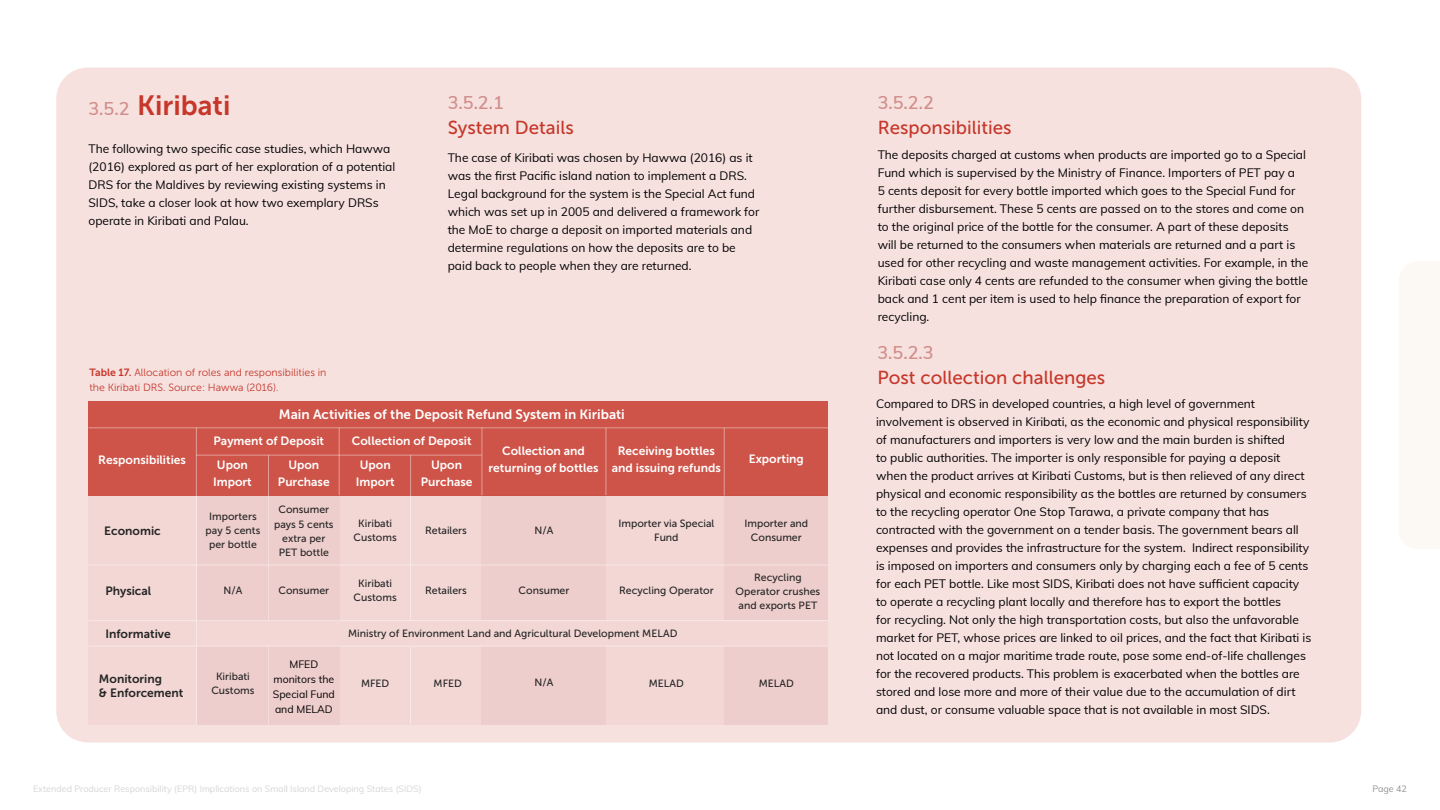
<style>
.page{position:relative;width:1440px;height:810px;background:#fff}
.page>*{position:absolute;margin:0;border:0;box-sizing:border-box;transform-origin:0 0}
.t1{font:27.75px "Museo Sans 700";color:#c6372a}
.t2{font:18.75px "Museo Sans 500";color:#c6372a}
.t3{font:600 18px "Muli";color:#d18e8a}
.t4{font:13.5px "Museo Sans 700";color:#fff}
.t5{font:12px/18px "Muli";color:#000}
.t6{font:12px/17.2px "Museo Sans 700";color:#fff;text-align:center}
.t7{font:12px/14.2px "Museo Sans 700";color:#242424}
.t8{font:10.5px/14.2px "Museo Sans 500";color:#242424;text-align:center}
.t9{font:10.5px/15px "Museo Sans 300";color:#c6372a}
.t10{font:10.5px/15px "Muli";color:#000;text-align:center}
.t11{font:9px "Muli";color:#d8d6d6}
.t12{font:9px "Muli";color:#969191}
.s1{font-family:"Museo Sans 700"}
</style>
<div class="page">
<div style="left:56px;top:68px;width:1305px;height:674px;background:#f6e1df;border-radius:32px"></div>
<div style="left:1399px;top:261px;width:41px;height:288px;background:#fcf8f3"></div>
<div style="left:88px;top:401px;width:740px;height:324px;background:#f2d7d5"></div>
<div style="left:88px;top:401px;width:740px;height:94px;background:#ce5348"></div>
<hr style="left:88px;top:427px;width:740px;height:1px;background:#fff">
<hr style="left:196px;top:455px;width:286px;height:1px;background:#fff">
<hr style="left:196px;top:427px;width:1px;height:298px;background:#fff">
<hr style="left:268px;top:455px;width:1px;height:166px;background:#fff">
<hr style="left:410px;top:455px;width:1px;height:166px;background:#fff">
<hr style="left:410px;top:647px;width:1px;height:78px;background:#fff">
<hr style="left:339px;top:427px;width:1px;height:68px;background:#fff">
<hr style="left:482px;top:427px;width:1px;height:68px;background:#fff">
<hr style="left:606px;top:428px;width:1px;height:67px;background:#fff">
<hr style="left:724px;top:428px;width:1px;height:68px;background:#fff">
<div style="left:197px;top:496px;width:143px;height:124px;background:#eececc"></div>
<div style="left:197px;top:647px;width:143px;height:78px;background:#eececc"></div>
<div style="left:482px;top:496px;width:124px;height:124px;background:#eececc"></div>
<div style="left:482px;top:647px;width:124px;height:78px;background:#eececc"></div>
<div style="left:725px;top:496px;width:103px;height:124px;background:#eececc"></div>
<div style="left:725px;top:647px;width:103px;height:78px;background:#eececc"></div>
<hr style="left:88px;top:565px;width:740px;height:1px;background:#fff">
<hr style="left:88px;top:620px;width:740px;height:1px;background:#fff">
<hr style="left:88px;top:646px;width:740px;height:1px;background:#fff">
<h3 class="t3" style="left:89px;top:95px;width:43px">3.5.2</h3>
<h1 class="t1" style="left:137px;top:90px;width:95px">Kiribati</h1>
<h3 class="t3" style="left:448px;top:90px;width:58px">3.5.2.1</h3>
<h3 class="t3" style="left:878px;top:90px;width:58px">3.5.2.2</h3>
<h2 class="t2" style="left:448px;top:117px;width:128px">System Details</h2>
<h2 class="t2" style="left:878px;top:117px;width:135px">Responsibilities</h2>
<p class="t5" style="left:88px;top:139px;width:308px">The following two specific case studies, which Hawwa (2016) explored as part of her exploration of a potential DRS for the Maldives by reviewing existing systems in SIDS, take a closer look at how two exemplary DRSs operate in Kiribati and Palau.</p>
<p class="t5" style="left:448px;top:148px;width:313px">The case of Kiribati was chosen by Hawwa (2016) as it was the first Pacific island nation to implement a DRS.<br>Legal background for the system is the Special Act fund which was set up in 2005 and delivered a framework for the MoE to charge a deposit on imported materials and determine regulations on how the deposits are to be paid back to people when they are returned.</p>
<p class="t9" style="left:89px;top:365px;width:239px"><span class="s1">Table 17.</span> Allocation of roles and responsibilities in the Kiribati DRS. Source: Hawwa (2016).</p>
<p class="t4" style="left:279px;top:407px;width:348px">Main Activities of the Deposit Refund System in Kiribati</p>
<p class="t6" style="left:214px;top:432px;width:112px">Payment of Deposit</p>
<p class="t6" style="left:352px;top:432px;width:121px">Collection of Deposit</p>
<p class="t6" style="left:98px;top:451px;width:89px">Responsibilities</p>
<p class="t6" style="left:213px;top:456px;width:40px">Upon<br>Import</p>
<p class="t6" style="left:356px;top:456px;width:40px">Upon<br>Import</p>
<p class="t6" style="left:489px;top:443px;width:111px;line-height:16.5px">Collection and returning of bottles</p>
<p class="t6" style="left:612px;top:443px;width:111px;line-height:16.5px">Receiving bottles and issuing refunds</p>
<p class="t6" style="left:749px;top:450px;width:57px">Exporting</p>
<p class="t6" style="left:278px;top:456px;width:53px">Upon<br>Purchase</p>
<p class="t6" style="left:421px;top:456px;width:53px">Upon<br>Purchase</p>
<p class="t7" style="left:104px;top:524px;width:58px">Economic</p>
<p class="t7" style="left:105px;top:584px;width:47px">Physical</p>
<p class="t7" style="left:105px;top:627px;width:67px">Informative</p>
<p class="t8" style="left:206px;top:509px;width:56px">Importers pay 5 cents per bottle</p>
<p class="t8" style="left:224px;top:583px;width:20px">N/A</p>
<p class="t8" style="left:274px;top:503px;width:61px">Consumer pays 5 cents extra per<br>PET bottle</p>
<p class="t8" style="left:278px;top:583px;width:52px">Consumer</p>
<p class="t8" style="left:354px;top:516px;width:45px">Kiribati<br>Customs</p>
<p class="t8" style="left:354px;top:576px;width:45px">Kiribati<br>Customs</p>
<p class="t8" style="left:425px;top:523px;width:43px">Retailers</p>
<p class="t8" style="left:535px;top:523px;width:20px">N/A</p>
<p class="t8" style="left:425px;top:583px;width:43px">Retailers</p>
<p class="t8" style="left:519px;top:583px;width:52px">Consumer</p>
<p class="t8" style="left:618px;top:516px;width:98px">Importer via Special<br>Fund</p>
<p class="t8" style="left:619px;top:583px;width:96px">Recycling Operator</p>
<p class="t8" style="left:348px;top:626px;width:331px">Ministry of Environment Land and Agricultural Development MELAD</p>
<p class="t8" style="left:744px;top:516px;width:65px">Importer and<br>Consumer</p>
<p class="t8" style="left:736px;top:570px;width:86px">Recycling<br>Operator crushes and exports PET</p>
<p class="t7" style="left:99px;top:672px;width:86px">Monitoring<br>&amp; Enforcement</p>
<p class="t10" style="left:273px;top:657px;width:64px">MFED monitors the<br>Special Fund and MELAD</p>
<p class="t8" style="left:211px;top:669px;width:45px">Kiribati<br>Customs</p>
<p class="t8" style="left:361px;top:676px;width:30px">MFED</p>
<p class="t8" style="left:434px;top:676px;width:30px">MFED</p>
<p class="t8" style="left:649px;top:676px;width:37px">MELAD</p>
<p class="t8" style="left:759px;top:676px;width:37px">MELAD</p>
<p class="t8" style="left:535px;top:675px;width:20px">N/A</p>
<p class="t5" style="left:878px;top:145px;width:432px">The deposits charged at customs when products are imported go to a Special Fund which is supervised by the Ministry of Finance. Importers of PET pay a<br>5 cents deposit for every bottle imported which goes to the Special Fund for further disbursement. These 5 cents are passed on to the stores and come on to the original price of the bottle for the consumer. A part of these deposits will be returned to the consumers when materials are returned and a part is used for other recycling and waste management activities. For example, in the Kiribati case only 4 cents are refunded to the consumer when giving the bottle back and 1 cent per item is used to help finance the preparation of export for recycling.</p>
<h3 class="t3" style="left:878px;top:339px;width:58px">3.5.2.3</h3>
<h2 class="t2" style="left:878px;top:367px;width:229px">Post collection challenges</h2>
<p class="t5" style="left:876px;top:394px;width:437px">Compared to DRS in developed countries, a high level of government involvement is observed in Kiribati, as the economic and physical responsibility of manufacturers and importers is very low and the main burden is shifted<br>to public authorities. The importer is only responsible for paying a deposit when the product arrives at Kiribati Customs, but is then relieved of any direct physical and economic responsibility as the bottles are returned by consumers to the recycling operator One Stop Tarawa, a private company that has contracted with the government on a tender basis. The government bears all expenses and provides the infrastructure for the system. Indirect responsibility is imposed on importers and consumers only by charging each a fee of 5 cents for each PET bottle. Like most SIDS, Kiribati does not have sufficient capacity to operate a recycling plant locally and therefore has to export the bottles<br>for recycling. Not only the high transportation costs, but also the unfavorable market for PET, whose prices are linked to oil prices, and the fact that Kiribati is not located on a major maritime trade route, pose some end-of-life challenges for the recovered products. This problem is exacerbated when the bottles are stored and lose more and more of their value due to the accumulation of dirt and dust, or consume valuable space that is not available in most SIDS.</p>
<p class="t11" style="left:33px;top:782px;width:390px">Extended Producer Responsibility (EPR) Implications on Small Island Developing States (SIDS)</p>
<p class="t12" style="left:1372px;top:782px;width:36px">Page 42</p>
</div>
